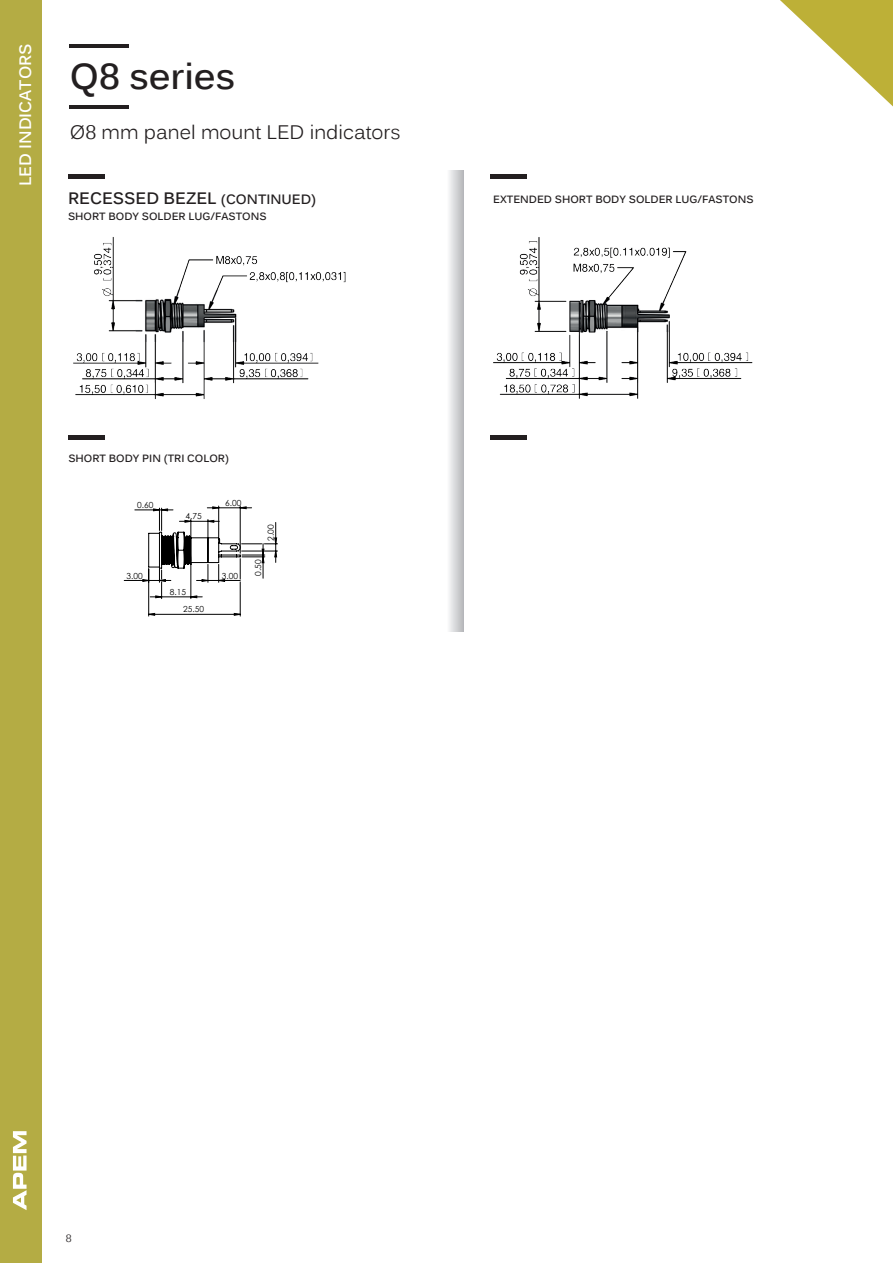
<style>
.page{position:relative;width:893px;height:1263px;background:#fff}
.page>*{position:absolute;margin:0;border:0;box-sizing:border-box;transform-origin:0 0}
.t1{font:700 36px "Kalinga";color:#231f20}
.t2{font:19.5px "Kalinga";color:#231f20}
.t3{font:700 16.5px "Kalinga";color:#231f20}
.t4{font:700 16.5px "Kalinga";color:#fff}
.t5{font:700 10.5px "Kalinga";color:#231f20}
.t6{font:10.5px "Kalinga";color:#231f20}
.t7{font:8.4px "Century Gothic";color:#000}
.s1{font-size:13.5px}
</style>
<div class="page">
<hr style="left:70px;top:105px;width:59px;height:3px;background:#231f20">
<hr style="left:70px;top:44px;width:59px;height:4px;background:#231f20">
<img style="left:68px;top:237px;width:278px;height:199px">
<img style="left:449px;top:170px;width:304px;height:229px">
<svg style="left:124px;top:506px;width:153px;height:110px"></svg>
<svg style="left:449px;top:171px;width:15px;height:460px;background:#d3d4d6"></svg>
<hr style="left:68px;top:436px;width:37px;height:4px;background:#231f20">
<hr style="left:490px;top:436px;width:36px;height:4px;background:#231f20">
<hr style="left:490px;top:175px;width:36px;height:4px;background:#231f20">
<hr style="left:68px;top:175px;width:37px;height:4px;background:#231f20">
<div style="left:0;top:0;width:42px;height:1263px;background:#b4ac44"></div>
<svg style="left:780px;top:0;width:113px;height:106px"></svg>
<svg style="left:13px;top:1131px;width:14px;height:79px"></svg>
<h3 class="t4" style="left:15px;top:186px;width:144px;rotate:-90deg">LED INDICATORS</h3>
<p class="t1" style="left:70px;top:53px;width:167px">Q8 series</p>
<p class="t2" style="left:70px;top:120px;width:332px">Ø8 mm panel mount LED indicators</p>
<p class="t3" style="left:68px;top:187px;width:250px">RECESSED BEZEL <span class="s1">(CONTINUED)</span></p>
<p class="t5" style="left:68px;top:210px;width:200px">SHORT BODY SOLDER LUG/FASTONS</p>
<p class="t5" style="left:68px;top:452px;width:162px">SHORT BODY PIN (TRI COLOR)</p>
<p class="t7" style="left:137px;top:499px;width:18px">0.60</p>
<p class="t7" style="left:186px;top:510px;width:18px">4.75</p>
<p class="t7" style="left:127px;top:570px;width:18px">3.00</p>
<p class="t7" style="left:170px;top:586px;width:18px">8.15</p>
<p class="t7" style="left:183px;top:604px;width:22px">25.50</p>
<p class="t7" style="left:225px;top:497px;width:18px">6.00</p>
<p class="t7" style="left:222px;top:570px;width:18px">3.00</p>
<p class="t7" style="left:265px;top:541px;width:18px;rotate:-90deg">2.00</p>
<p class="t7" style="left:252px;top:576px;width:18px;rotate:-90deg">0.50</p>
<p class="t5" style="left:493px;top:192px;width:262px">EXTENDED SHORT BODY SOLDER LUG/FASTONS</p>
<p class="t6" style="left:66px;top:1231px;width:7px">8</p>
</div>
